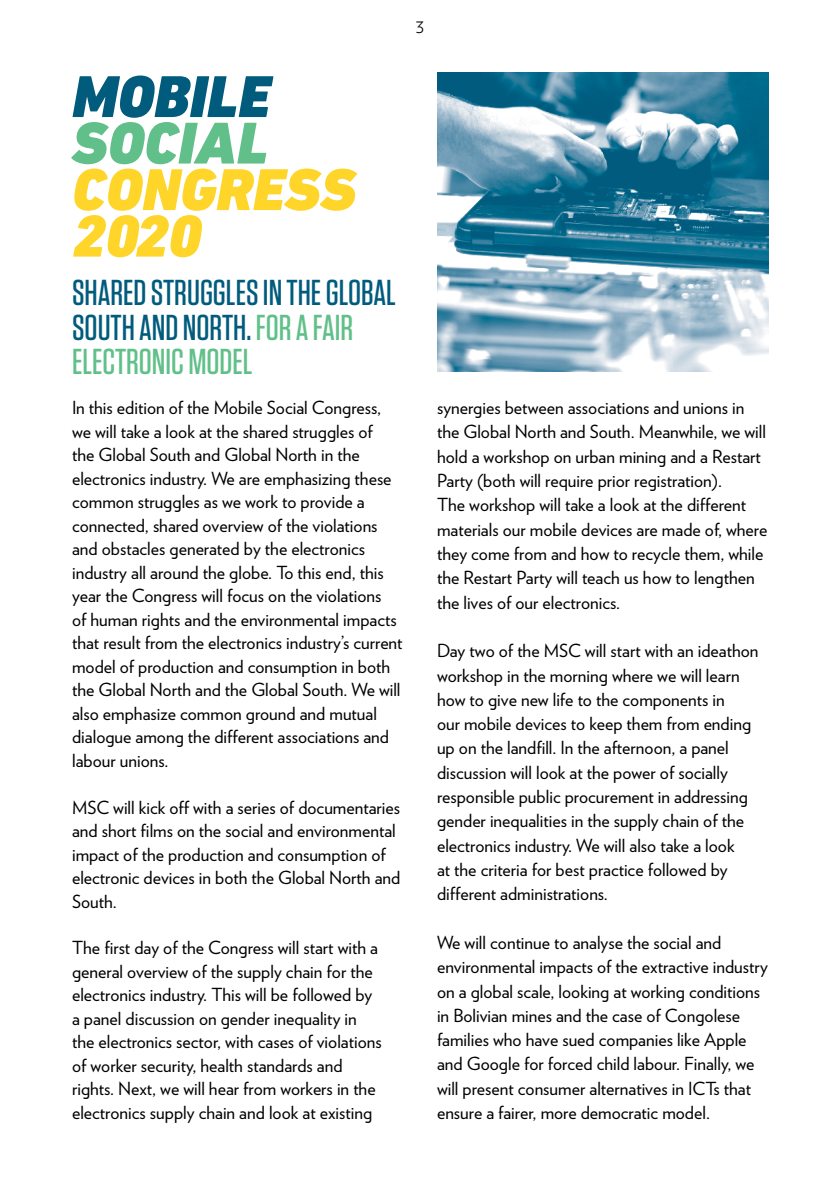
<style>
.page{position:relative;width:840px;height:1191px;background:#fff}
.page>*{position:absolute;margin:0;border:0;box-sizing:border-box;transform-origin:0 0}
.t1{font:italic 900 60px/46.4px "DIN Next LT Pro";color:#ffd529}
.t2{font:italic 900 60px "DIN Next LT Pro";color:#005b7d}
.t3{font:italic 900 60px "DIN Next LT Pro";color:#61c089}
.t4{font:500 36px/34.4px "Tungsten";color:#005b7d}
.t5{font:300 20px "Verlag";color:#000}
.t6{font:18px/23.4px "Verlag";color:#000}
.s1{color:#61c089}
</style>
<div class="page">
<img style="left:437px;top:72px;width:330px;height:299px">
<p class="t5" style="left:415px;top:11px;width:10px">3</p>
<h1 class="t2" style="left:72px;top:61px;width:199px">MOBILE</h1>
<h1 class="t3" style="left:72px;top:107px;width:197px">SOCIAL</h1>
<h1 class="t1" style="left:72px;top:166px;width:285px">CONGRESS<br>2020</h1>
<h2 class="t4" style="left:72px;top:276px;width:325px">SHARED STRUGGLES IN THE GLOBAL<br>SOUTH AND NORTH. <span class="s1">FOR A FAIR<br>ELECTRONIC MODEL</span></h2>
<p class="t6" style="left:72px;top:395px;width:332px">In this edition of the Mobile Social Congress, we will take a look at the shared struggles of<br>the Global South and Global North in the electronics industry. We are emphasizing these common struggles as we work to provide a connected, shared overview of the violations and obstacles generated by the electronics industry all around the globe. To this end, this year the Congress will focus on the violations<br>of human rights and the environmental impacts that result from the electronics industry’s current model of production and consumption in both the Global North and the Global South. We will also emphasize common ground and mutual dialogue among the different associations and labour unions.</p>
<p class="t6" style="left:72px;top:794px;width:329px">MSC will kick off with a series of documentaries and short films on the social and environmental impact of the production and consumption of electronic devices in both the Global North and South.</p>
<p class="t6" style="left:72px;top:935px;width:311px">The first day of the Congress will start with a general overview of the supply chain for the electronics industry. This will be followed by a panel discussion on gender inequality in the electronics sector, with cases of violations of worker security, health standards and rights. Next, we will hear from workers in the electronics supply chain and look at existing</p>
<p class="t6" style="left:437px;top:394px;width:331px;line-height:24.4px">synergies between associations and unions in the Global North and South. Meanwhile, we will hold a workshop on urban mining and a Restart Party (both will require prior registration).<br>The workshop will take a look at the different materials our mobile devices are made of, where they come from and how to recycle them, while the Restart Party will teach us how to lengthen the lives of our electronics.</p>
<p class="t6" style="left:437px;top:637px;width:323px;line-height:24.4px">Day two of the MSC will start with an ideathon workshop in the morning where we will learn how to give new life to the components in<br>our mobile devices to keep them from ending up on the landfill. In the afternoon, a panel discussion will look at the power of socially responsible public procurement in addressing gender inequalities in the supply chain of the electronics industry. We will also take a look<br>at the criteria for best practice followed by different administrations.</p>
<p class="t6" style="left:437px;top:929px;width:332px;line-height:24.2px">We will continue to analyse the social and environmental impacts of the extractive industry on a global scale, looking at working conditions in Bolivian mines and the case of Congolese families who have sued companies like Apple and Google for forced child labour. Finally, we will present consumer alternatives in ICTs that ensure a fairer, more democratic model.</p>
</div>
